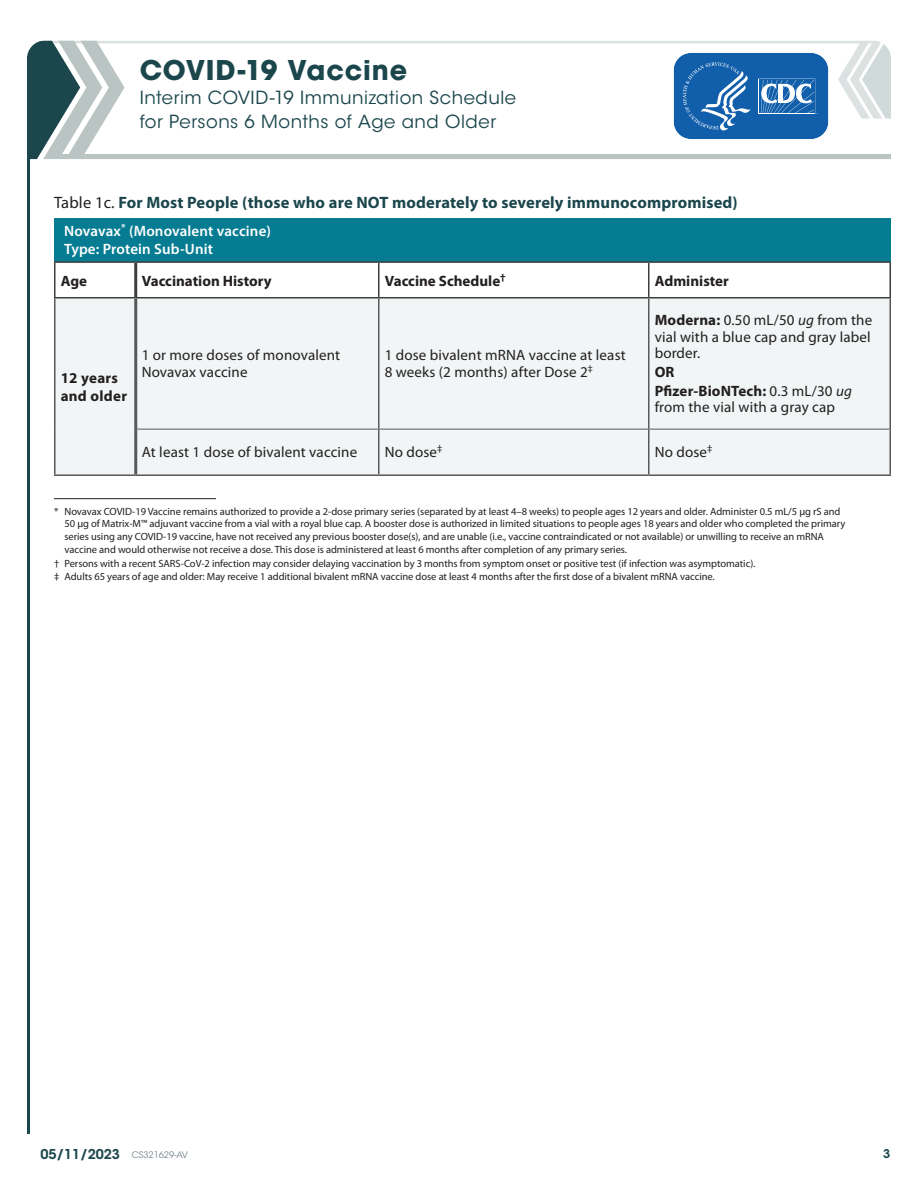
<style>
.page{position:relative;width:918px;height:1188px;background:#fff}
.page>*{position:absolute;margin:0;border:0;box-sizing:border-box;transform-origin:0 0}
.t1{font:700 27px "ITC Avant Garde Std";letter-spacing:.03em;color:#1a464c}
.t2{font:18px/24px "ITC Avant Garde Std";letter-spacing:.03em;color:#1a464c}
.t3{font:700 16.5px "Myriad Pro";letter-spacing:.01em;color:#1a464c}
.Table_-_P{font:15px/16.5px "Myriad Pro";letter-spacing:.01em;color:#231f20}
.Table_Subhead-Blue{font:600 15px "Myriad Pro";letter-spacing:.01em;color:#fff}
.Table_H2{font:700 15px "Myriad Pro";color:#231f20}
.Table_H2-2{font:700 15px/18px "Myriad Pro";letter-spacing:.02em;color:#231f20}
.Table_-_P-2{font:700 15px "Myriad Pro";color:#231f20}
.t4{font:600 12px "ITC Avant Garde Std";color:#1a464c}
.Footnote-body{font:10.5px/12.6px "Myriad Pro";letter-spacing:-.005em;color:#231f20}
.t5{font:9px "ITC Avant Garde Std";letter-spacing:-.01em;color:#7b8b90}
.s1{font-weight:400;color:#231f20}
.s2{font-weight:700}
.s3{font-style:italic}
.s4{font-weight:600;font-size:13.5px;color:#1a464c}
</style>
<div class="page">
<div style="left:27px;top:40px;width:16px;height:119px;background:#1a464c"></div>
<svg style="left:43px;top:40px;width:848px;height:119px"></svg>
<hr style="left:27px;top:157px;width:3px;height:977px;background:#1a464c">
<svg style="left:672px;top:51px;width:158px;height:90px;background:#3c7bba"></svg>
<div style="left:54px;top:218px;width:837px;height:25px;background:#057c92"></div>
<div style="left:54px;top:236px;width:837px;height:25px;background:#057c92"></div>
<div style="left:56px;top:298px;width:834px;height:176px;background:#f1f5f6"></div>
<hr style="left:378px;top:298px;width:2px;height:131px;background:#57585a">
<hr style="left:648px;top:298px;width:2px;height:131px;background:#57585a">
<hr style="left:378px;top:429px;width:2px;height:45px;background:#57585a">
<hr style="left:648px;top:429px;width:2px;height:45px;background:#57585a">
<hr style="left:378px;top:263px;width:2px;height:34px;background:#3e3e3f">
<hr style="left:648px;top:263px;width:2px;height:34px;background:#3e3e3f">
<hr style="left:54px;top:297px;width:82px;height:1px;background:#3e3e3f">
<hr style="left:136px;top:297px;width:243px;height:1px;background:#3e3e3f">
<hr style="left:379px;top:297px;width:270px;height:1px;background:#3e3e3f">
<hr style="left:649px;top:297px;width:242px;height:1px;background:#3e3e3f">
<hr style="left:54px;top:261px;width:82px;height:2px;background:#3e3e3f">
<hr style="left:54px;top:263px;width:2px;height:34px;background:#3e3e3f">
<hr style="left:136px;top:261px;width:243px;height:2px;background:#3e3e3f">
<hr style="left:379px;top:261px;width:270px;height:2px;background:#3e3e3f">
<hr style="left:649px;top:261px;width:242px;height:2px;background:#3e3e3f">
<hr style="left:890px;top:263px;width:1px;height:34px;background:#3e3e3f">
<hr style="left:54px;top:298px;width:2px;height:131px;background:#57585a">
<hr style="left:890px;top:298px;width:1px;height:131px;background:#57585a">
<hr style="left:54px;top:429px;width:2px;height:45px;background:#57585a">
<hr style="left:890px;top:429px;width:1px;height:45px;background:#57585a">
<hr style="left:54px;top:474px;width:82px;height:2px;background:#57585a">
<hr style="left:136px;top:474px;width:243px;height:2px;background:#57585a">
<hr style="left:379px;top:474px;width:270px;height:2px;background:#57585a">
<hr style="left:649px;top:474px;width:242px;height:2px;background:#57585a">
<hr style="left:137px;top:429px;width:242px;height:1px;background:#57585a">
<hr style="left:379px;top:429px;width:270px;height:1px;background:#57585a">
<hr style="left:649px;top:429px;width:241px;height:1px;background:#57585a">
<hr style="left:134px;top:263px;width:3px;height:34px;background:#3e3e3f">
<hr style="left:134px;top:298px;width:3px;height:131px;background:#57585a">
<hr style="left:134px;top:429px;width:3px;height:45px;background:#57585a">
<hr style="left:54px;top:498px;width:162px;height:1px;background:#231f20">
<h1 class="t1" style="left:140px;top:53px;width:269px">COVID-19 Vaccine</h1>
<h2 class="t2" style="left:140px;top:86px;width:378px">Interim COVID-19 Immunization Schedule for Persons 6 Months of Age and Older</h2>
<h2 class="t3" style="left:54px;top:193px;width:685px"><span class="s1">Table 1c.</span> For Most People (those who are NOT moderately to severely immunocompromised)</h2>
<h3 class="Table_Subhead-Blue" style="left:64px;top:221px;width:209px">Novavax<sup>*</sup> (Monovalent vaccine)</h3>
<p class="Table_Subhead-Blue" style="left:64px;top:239px;width:151px">Type: Protein Sub-Unit</p>
<p class="Table_H2" style="left:61px;top:272px;width:28px">Age</p>
<p class="Table_H2" style="left:142px;top:272px;width:131px">Vaccination History</p>
<p class="Table_H2" style="left:385px;top:272px;width:122px">Vaccine Schedule<sup>†</sup></p>
<p class="Table_H2" style="left:655px;top:272px;width:76px">Administer</p>
<p class="Table_H2-2" style="left:61px;top:369px;width:68px">12 years and older</p>
<p class="Table_-_P" style="left:142px;top:347px;width:200px">1 or more doses of monovalent<br>Novavax vaccine</p>
<p class="Table_-_P" style="left:385px;top:347px;width:243px">1 dose bivalent mRNA vaccine at least<br>8 weeks (2 months) after Dose 2<sup>‡</sup></p>
<p class="Table_-_P" style="left:655px;top:312px;width:219px;text-align:justify"><span class="s2">Moderna:</span> 0.50 mL/50 <span class="s3">ug</span> from the vial with a blue cap and gray label border.</p>
<p class="Table_-_P-2" style="left:655px;top:363px;width:21px">OR</p>
<p class="Table_-_P" style="left:655px;top:383px;width:199px"><span class="s2">Pfizer-BioNTech:</span> 0.3 mL/30 <span class="s3">ug </span>from the vial with a gray cap</p>
<p class="Table_-_P" style="left:142px;top:444px;width:217px">At least 1 dose of bivalent vaccine</p>
<p class="Table_-_P" style="left:385px;top:444px;width:59px">No dose<sup>‡</sup></p>
<p class="Table_-_P" style="left:655px;top:444px;width:59px">No dose<sup>‡</sup></p>
<p class="Footnote-body" style="left:64px;top:505px;width:782px;text-indent:-10px">* Novavax COVID-19 Vaccine remains authorized to provide a 2-dose primary series (separated by at least 4–8 weeks) to people ages 12 years and older. Administer 0.5 mL/5 µg rS and 50 µg of Matrix-M™ adjuvant vaccine from a vial with a royal blue cap. A booster dose is authorized in limited situations to people ages 18 years and older who completed the primary series using any COVID-19 vaccine, have not received any previous booster dose(s), and are unable (i.e., vaccine contraindicated or not available) or unwilling to receive an mRNA vaccine and would otherwise not receive a dose. This dose is administered at least 6 months after completion of any primary series.</p>
<p class="Footnote-body" style="left:54px;top:557px;width:703px">† Persons with a recent SARS-CoV-2 infection may consider delaying vaccination by 3 months from symptom onset or positive test (if infection was asymptomatic).</p>
<p class="Footnote-body" style="left:54px;top:571px;width:662px">‡ Adults 65 years of age and older: May receive 1 additional bivalent mRNA vaccine dose at least 4 months after the first dose of a bivalent mRNA vaccine.</p>
<p class="t5" style="left:40px;top:1149px;width:149px"><span class="s4">05/11/2023</span> CS321629-AV</p>
<p class="t4" style="left:883px;top:1146px;width:9px">3</p>
</div>
